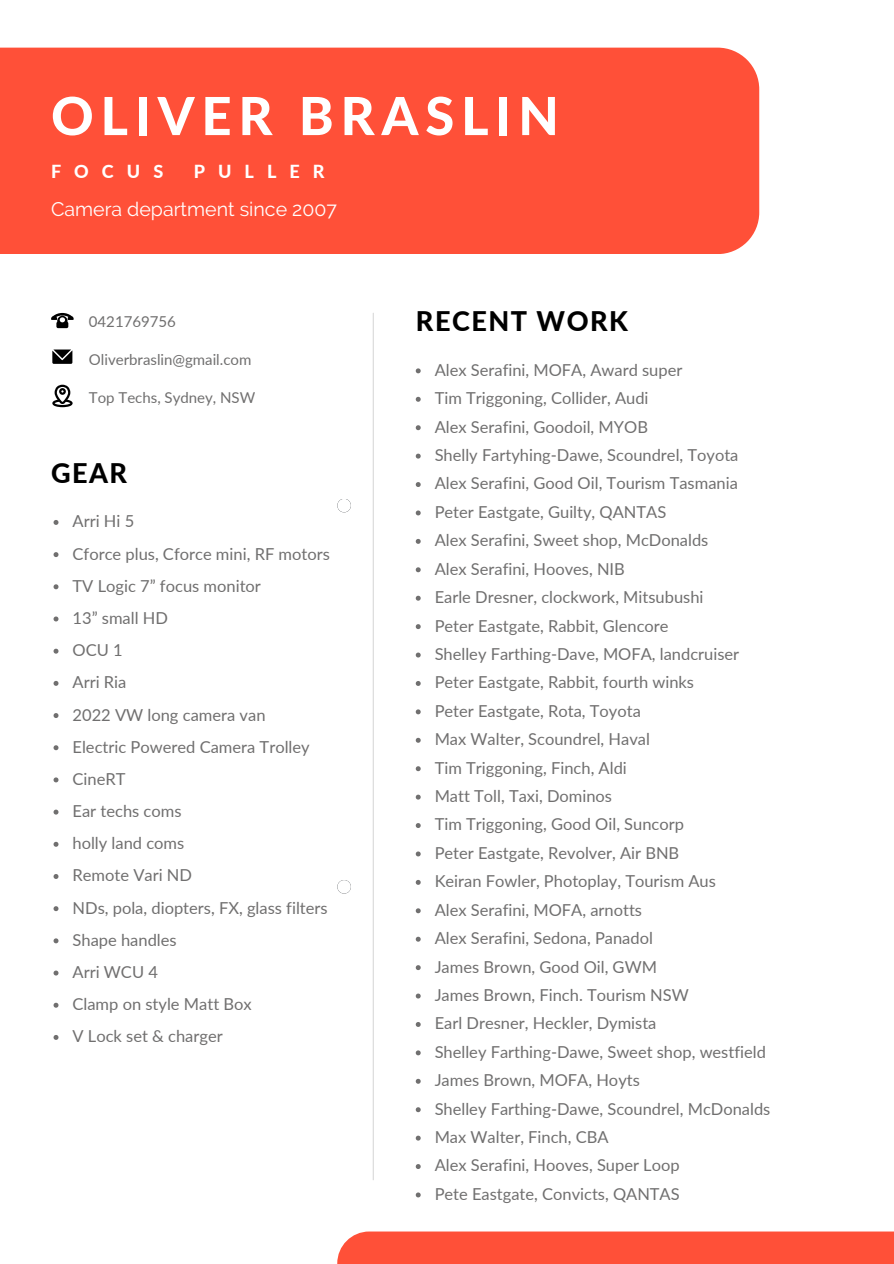
<style>
.page{position:relative;width:894px;height:1264px;background:#fff}
.page>*{position:absolute;margin:0;border:0;box-sizing:border-box;transform-origin:0 0}
.t1{font:800 52.5px "Lato";letter-spacing:.13em;color:#fff}
.t2{font:800 27px "Lato";letter-spacing:.055em;color:#000}
.t3{font:19.65px "Raleway";color:#fff}
.t4{font:800 18px "Lato";letter-spacing:.725em;color:#fff}
.t5{font:16.5px "Lato";color:#706f6f}
.t6{font:15px "Lato";color:#706f6f}
</style>
<div class="page">
<svg style="left:52px;top:349px;width:20px;height:15px"></svg>
<svg style="left:51px;top:313px;width:23px;height:15px"></svg>
<svg style="left:52px;top:385px;width:21px;height:22px"></svg>
<hr style="left:372px;top:313px;width:2px;height:866px;background:#d9d9d9">
<div style="left:0;top:48px;width:759px;height:206px;background:#ff5038"></div>
<svg style="left:53px;top:520px;width:5px;height:5px"></svg>
<svg style="left:53px;top:552px;width:5px;height:5px"></svg>
<svg style="left:53px;top:584px;width:5px;height:5px"></svg>
<svg style="left:53px;top:616px;width:5px;height:5px"></svg>
<svg style="left:53px;top:648px;width:5px;height:5px"></svg>
<svg style="left:53px;top:681px;width:5px;height:5px"></svg>
<svg style="left:53px;top:713px;width:5px;height:5px"></svg>
<svg style="left:53px;top:745px;width:5px;height:5px"></svg>
<svg style="left:53px;top:777px;width:5px;height:5px"></svg>
<svg style="left:53px;top:809px;width:5px;height:5px"></svg>
<svg style="left:53px;top:841px;width:5px;height:5px"></svg>
<svg style="left:53px;top:874px;width:5px;height:5px"></svg>
<svg style="left:53px;top:906px;width:5px;height:5px"></svg>
<svg style="left:53px;top:938px;width:5px;height:5px"></svg>
<svg style="left:53px;top:970px;width:5px;height:5px"></svg>
<svg style="left:53px;top:1002px;width:5px;height:5px"></svg>
<svg style="left:53px;top:1035px;width:5px;height:4px"></svg>
<svg style="left:415px;top:368px;width:5px;height:5px"></svg>
<svg style="left:415px;top:397px;width:5px;height:5px"></svg>
<svg style="left:415px;top:425px;width:5px;height:5px"></svg>
<svg style="left:415px;top:453px;width:5px;height:5px"></svg>
<svg style="left:415px;top:482px;width:5px;height:5px"></svg>
<svg style="left:415px;top:510px;width:5px;height:5px"></svg>
<svg style="left:415px;top:539px;width:5px;height:5px"></svg>
<svg style="left:415px;top:567px;width:5px;height:5px"></svg>
<svg style="left:415px;top:595px;width:5px;height:5px"></svg>
<svg style="left:415px;top:624px;width:5px;height:5px"></svg>
<svg style="left:415px;top:652px;width:5px;height:5px"></svg>
<svg style="left:415px;top:681px;width:5px;height:5px"></svg>
<svg style="left:415px;top:709px;width:5px;height:5px"></svg>
<svg style="left:415px;top:737px;width:5px;height:5px"></svg>
<svg style="left:415px;top:766px;width:5px;height:5px"></svg>
<svg style="left:415px;top:794px;width:5px;height:5px"></svg>
<svg style="left:415px;top:823px;width:5px;height:5px"></svg>
<svg style="left:415px;top:851px;width:5px;height:5px"></svg>
<svg style="left:415px;top:880px;width:5px;height:4px"></svg>
<svg style="left:415px;top:908px;width:5px;height:5px"></svg>
<svg style="left:415px;top:936px;width:5px;height:5px"></svg>
<svg style="left:415px;top:965px;width:5px;height:5px"></svg>
<svg style="left:415px;top:993px;width:5px;height:5px"></svg>
<svg style="left:415px;top:1022px;width:5px;height:4px"></svg>
<svg style="left:415px;top:1050px;width:5px;height:5px"></svg>
<svg style="left:415px;top:1078px;width:5px;height:5px"></svg>
<svg style="left:415px;top:1107px;width:5px;height:5px"></svg>
<svg style="left:415px;top:1135px;width:5px;height:5px"></svg>
<svg style="left:415px;top:1164px;width:5px;height:4px"></svg>
<svg style="left:415px;top:1192px;width:5px;height:5px"></svg>
<div style="left:337px;top:1231px;width:556px;height:32px;background:#ff5038"></div>
<h3 class="t1" style="left:51px;top:83px;width:509px">OLIVER BRASLIN</h3>
<h1 class="t4" style="left:51px;top:160px;width:114px">FOCUS</h1>
<h1 class="t4" style="left:194px;top:160px;width:132px">PULLER</h1>
<p class="t3" style="left:51px;top:197px;width:287px">Camera department since 2007</p>
<p class="t6" style="left:89px;top:312px;width:88px">0421769756</p>
<p class="t2" style="left:416px;top:305px;width:213px">RECENT WORK</p>
<p class="t5" style="left:434px;top:359px;width:249px">Alex Serafini, MOFA, Award super</p>
<p class="t5" style="left:434px;top:388px;width:215px">Tim Triggoning, Collider, Audi</p>
<p class="t5" style="left:434px;top:416px;width:215px">Alex Serafini, Goodoil, MYOB</p>
<p class="t5" style="left:434px;top:445px;width:305px">Shelly Fartyhing-Dawe, Scoundrel, Toyota</p>
<p class="t5" style="left:434px;top:473px;width:304px">Alex Serafini, Good Oil, Tourism Tasmania</p>
<h2 class="t5" style="left:434px;top:501px;width:233px">Peter Eastgate, Guilty, QANTAS</h2>
<p class="t5" style="left:434px;top:530px;width:275px">Alex Serafini, Sweet shop, McDonalds</p>
<p class="t5" style="left:434px;top:558px;width:192px">Alex Serafini, Hooves, NIB</p>
<p class="t5" style="left:434px;top:587px;width:270px">Earle Dresner, clockwork, Mitsubushi</p>
<p class="t5" style="left:434px;top:615px;width:235px">Peter Eastgate, Rabbit, Glencore</p>
<p class="t5" style="left:434px;top:643px;width:306px">Shelley Farthing-Dave, MOFA, landcruiser</p>
<p class="t5" style="left:434px;top:672px;width:261px">Peter Eastgate, Rabbit, fourth winks</p>
<p class="t5" style="left:434px;top:700px;width:207px">Peter Eastgate, Rota, Toyota</p>
<p class="t5" style="left:434px;top:729px;width:217px">Max Walter, Scoundrel, Haval</p>
<p class="t5" style="left:434px;top:757px;width:193px">Tim Triggoning, Finch, Aldi</p>
<p class="t5" style="left:434px;top:785px;width:179px">Matt Toll, Taxi, Dominos</p>
<p class="t5" style="left:434px;top:814px;width:251px">Tim Triggoning, Good Oil, Suncorp</p>
<p class="t5" style="left:434px;top:842px;width:246px">Peter Eastgate, Revolver, Air BNB</p>
<p class="t5" style="left:434px;top:871px;width:283px">Keiran Fowler, Photoplay, Tourism Aus</p>
<p class="t5" style="left:434px;top:899px;width:209px">Alex Serafini, MOFA, arnotts</p>
<p class="t5" style="left:434px;top:927px;width:220px">Alex Serafini, Sedona, Panadol</p>
<p class="t5" style="left:434px;top:956px;width:224px">James Brown, Good Oil, GWM</p>
<p class="t5" style="left:434px;top:984px;width:255px">James Brown, Finch. Tourism NSW</p>
<p class="t5" style="left:434px;top:1013px;width:223px">Earl Dresner, Heckler, Dymista</p>
<p class="t5" style="left:434px;top:1041px;width:332px">Shelley Farthing-Dawe, Sweet shop, westfield</p>
<p class="t5" style="left:434px;top:1069px;width:206px">James Brown, MOFA, Hoyts</p>
<p class="t5" style="left:434px;top:1098px;width:337px">Shelley Farthing-Dawe, Scoundrel, McDonalds</p>
<p class="t5" style="left:434px;top:1126px;width:175px">Max Walter, Finch, CBA</p>
<p class="t5" style="left:434px;top:1155px;width:246px">Alex Serafini, Hooves, Super Loop</p>
<p class="t5" style="left:434px;top:1183px;width:246px">Pete Eastgate, Convicts, QANTAS</p>
<p class="t6" style="left:89px;top:350px;width:164px">Oliverbraslin@gmail.com</p>
<p class="t6" style="left:89px;top:388px;width:168px">Top Techs, Sydney, NSW</p>
<p class="t2" style="left:51px;top:456px;width:78px">GEAR</p>
<h4 class="t5" style="left:72px;top:511px;width:63px">Arri Hi 5</h4>
<p class="t5" style="left:72px;top:543px;width:259px">Cforce plus, Cforce mini, RF motors</p>
<p class="t5" style="left:72px;top:575px;width:190px">TV Logic 7” focus monitor</p>
<p class="t5" style="left:72px;top:607px;width:97px">13” small HD</p>
<p class="t5" style="left:72px;top:640px;width:52px">OCU 1</p>
<p class="t5" style="left:72px;top:672px;width:55px">Arri Ria</p>
<p class="t5" style="left:72px;top:704px;width:194px">2022 VW long camera van</p>
<h2 class="t5" style="left:72px;top:736px;width:239px">Electric Powered Camera Trolley</h2>
<p class="t5" style="left:72px;top:768px;width:54px">CineRT</p>
<p class="t5" style="left:72px;top:800px;width:110px">Ear techs coms</p>
<p class="t5" style="left:72px;top:833px;width:113px">holly land coms</p>
<p class="t5" style="left:72px;top:865px;width:121px">Remote Vari ND</p>
<p class="t5" style="left:72px;top:897px;width:256px">NDs, pola, diopters, FX, glass filters</p>
<p class="t5" style="left:72px;top:929px;width:106px">Shape handles</p>
<p class="t5" style="left:72px;top:961px;width:87px">Arri WCU 4</p>
<p class="t5" style="left:72px;top:993px;width:181px">Clamp on style Matt Box</p>
<p class="t5" style="left:72px;top:1026px;width:152px">V Lock set &amp; charger</p>
</div>
